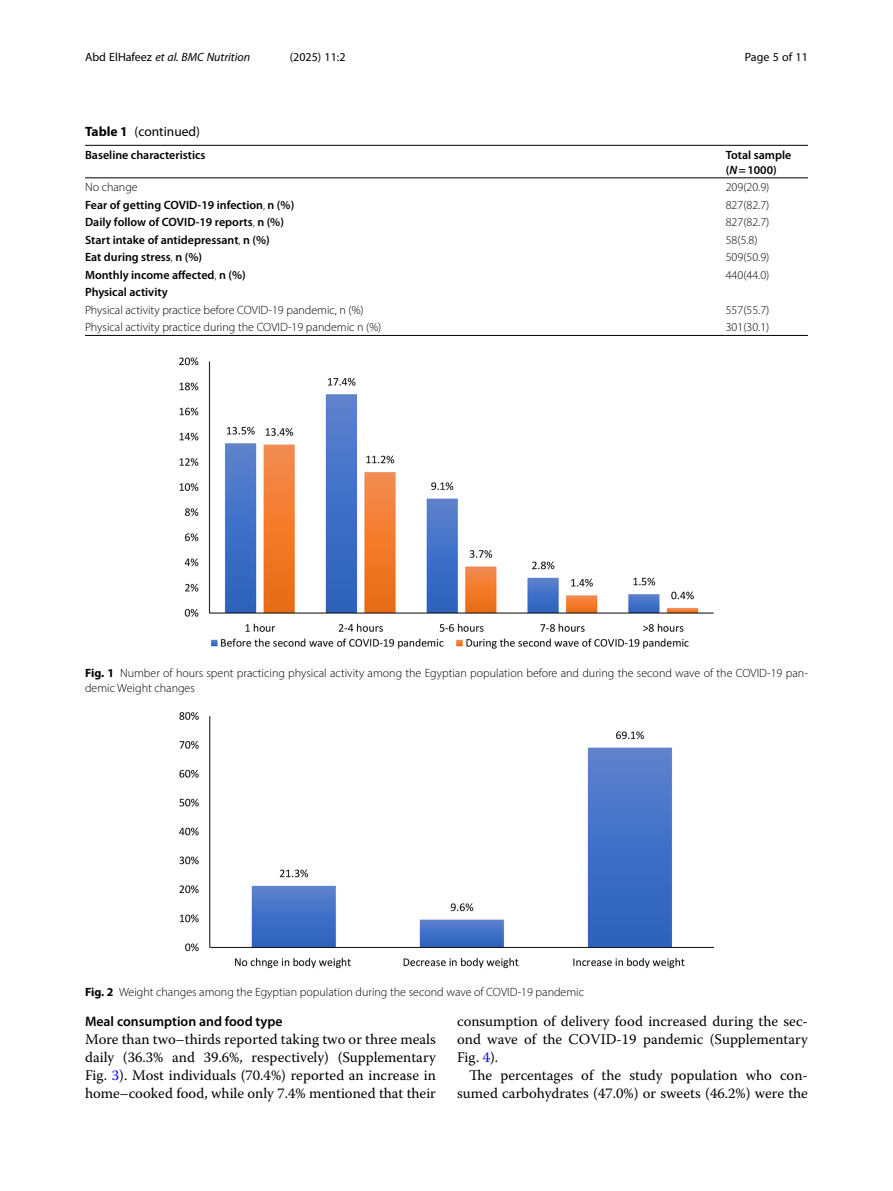
<style>
.page{position:relative;width:893px;height:1191px;background:#fff}
.page>*{position:absolute;margin:0;border:0;box-sizing:border-box;transform-origin:0 0}
.Body_Text{font:14.7px/18px "Warnock Pro";color:#000;text-align:justify}
.Body_Text_Indent{font:14.7px/18px "Warnock Pro";color:#000;text-align:right}
.Head_2{font:600 13.8px "Myriad Pro";color:#000}
.Table_Continued{font:13.5px "Myriad Pro";color:#000}
.Figure_Caption{font:300 12px/15px "Myriad Pro";color:#000}
.Table_Body{font:300 12px "Myriad Pro";color:#000}
.Table_Body-2{font:600 12px "Myriad Pro";color:#000}
.Table_Head{font:600 12px "Myriad Pro";color:#000}
.t1{font:italic 12px "Myriad Pro";color:#000}
.t2{font:12px "Myriad Pro";color:#000}
.s1{font-style:normal}
.s2{font-weight:700}
.s3{font-style:italic}
.s4{font-weight:300}
.s5{color:#00f}
</style>
<div class="page">
<img style="left:179px;top:712px;width:535px;height:256px">
<img style="left:179px;top:357px;width:535px;height:292px">
<hr style="left:85px;top:178px;width:641px;height:1px;background:#000">
<hr style="left:726px;top:145px;width:82px;height:1px;background:#000">
<hr style="left:726px;top:178px;width:82px;height:1px;background:#000">
<hr style="left:85px;top:335px;width:641px;height:1px;background:#000">
<hr style="left:726px;top:335px;width:82px;height:1px;background:#000">
<hr style="left:85px;top:145px;width:641px;height:1px;background:#000">
<p class="t1" style="left:85px;top:50px;width:167px"><span class="s1">Abd ElHafeez</span> et al. BMC Nutrition</p>
<p class="t2" style="left:290px;top:50px;width:57px">(2025) 11:2</p>
<p class="t2" style="left:745px;top:50px;width:65px">Page 5 of 11</p>
<p class="Table_Continued" style="left:85px;top:123px;width:116px"><span class="s2">Table 1</span> (continued)</p>
<p class="Table_Head" style="left:85px;top:147px;width:122px">Baseline characteristics</p>
<p class="Table_Head" style="left:726px;top:147px;width:67px">Total sample</p>
<p class="Table_Head" style="left:726px;top:162px;width:52px">(<span class="s3">N</span>=1000)</p>
<p class="Table_Body" style="left:85px;top:180px;width:54px">No change</p>
<p class="Table_Body" style="left:726px;top:180px;width:45px">209(20.9)</p>
<p class="Table_Body-2" style="left:85px;top:197px;width:211px">Fear of getting COVID-19 infection<span class="s4">,</span> n (%)</p>
<p class="Table_Body" style="left:726px;top:197px;width:45px">827(82.7)</p>
<p class="Table_Body-2" style="left:85px;top:214px;width:200px">Daily follow of COVID-19 reports<span class="s4">,</span> n (%)</p>
<p class="Table_Body" style="left:726px;top:215px;width:45px">827(82.7)</p>
<p class="Table_Body-2" style="left:85px;top:232px;width:186px">Start intake of antidepressant<span class="s4">,</span> n (%)</p>
<p class="Table_Body" style="left:726px;top:232px;width:33px">58(5.8)</p>
<p class="Table_Body-2" style="left:85px;top:249px;width:119px">Eat during stress<span class="s4">,</span> n (%)</p>
<p class="Table_Body" style="left:726px;top:250px;width:45px">509(50.9)</p>
<p class="Table_Body-2" style="left:85px;top:267px;width:162px">Monthly income affected<span class="s4">,</span> n (%)</p>
<p class="Table_Body" style="left:726px;top:267px;width:45px">440(44.0)</p>
<p class="Table_Body-2" style="left:85px;top:284px;width:84px">Physical activity</p>
<p class="Table_Body" style="left:85px;top:302px;width:280px">Physical activity practice before COVID-19 pandemic, n (%)</p>
<p class="Table_Body" style="left:726px;top:302px;width:45px">557(55.7)</p>
<p class="Table_Body" style="left:85px;top:320px;width:298px">Physical activity practice during the COVID-19 pandemic n (%)</p>
<p class="Table_Body" style="left:726px;top:320px;width:45px">301(30.1)</p>
<p class="Figure_Caption" style="left:85px;top:665px;width:724px"><span class="s2">Fig. 1</span> Number of hours spent practicing physical activity among the Egyptian population before and during the second wave of the COVID-19 pan&shy;demic Weight changes</p>
<p class="Figure_Caption" style="left:85px;top:984px;width:501px"><span class="s2">Fig. 2</span> Weight changes among the Egyptian population during the second wave of COVID-19 pandemic</p>
<p class="Head_2" style="left:85px;top:1013px;width:199px">Meal consumption and food type</p>
<p class="Body_Text" style="left:85px;top:1030px;width:352px">More than two–thirds reported taking two or three meals daily (36.3% and 39.6%, respectively) (Supplementary Fig. <span class="s5">3</span>). Most individuals (70.4%) reported an increase in home–cooked food, while only 7.4% mentioned that their</p>
<p class="Body_Text" style="left:457px;top:1012px;width:352px">consumption of delivery food increased during the sec&shy;ond wave of the COVID-19 pandemic (Supplementary Fig. <span class="s5">4</span>).</p>
<p class="Body_Text_Indent" style="left:457px;top:1066px;width:352px">The percentages of the study population who con&shy;sumed carbohydrates (47.0%) or sweets (46.2%) were the</p>
</div>
